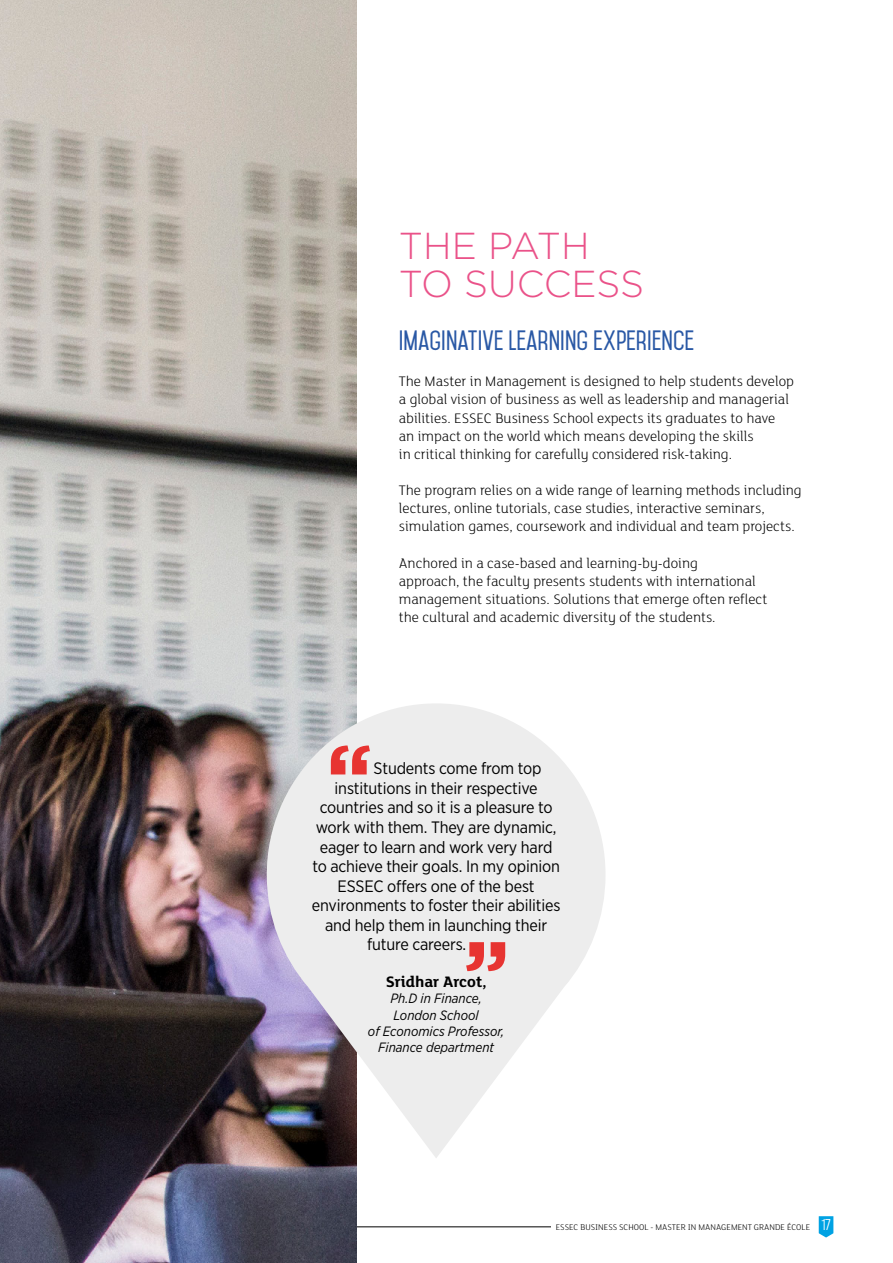
<style>
.page{position:relative;width:893px;height:1263px;background:#fff}
.page>*{position:absolute;margin:0;border:0;box-sizing:border-box;transform-origin:0 0}
.t1{font:300 37.5px/37.5px "Gotham";color:#ea5289}
.t2{font:600 24px "Mohave";color:#2958a5}
.t3{font:16.5px "Gotham Narrow";letter-spacing:-.01em;color:#000}
.t4{font:700 16.5px "FS Lola";color:#000}
.t5{font:300 15px/18.1px "FS Lola";color:#000}
.t6{font:italic 13.5px/16.2px "Gotham Narrow";color:#000;text-align:center}
.t7{font:300 9px "FS Lola";color:#000}
.s1{font-family:"Mohave";font-weight:400;font-size:13.5px;color:#fff}
</style>
<div class="page">
<svg style="left:819px;top:1216px;width:14px;height:21px"></svg>
<hr style="left:60px;top:1226px;width:637px;height:1px;background:#000">
<div style="left:551px;top:1218px;width:259px;height:17px;background:#fff"></div>
<img style="left:0;top:0;width:356px;height:1263px">
<svg style="left:267px;top:703px;width:338px;height:455px;fill:#ededed"></svg>
<svg style="left:331px;top:745px;width:39px;height:29px"></svg>
<svg style="left:466px;top:942px;width:39px;height:29px"></svg>
<h1 class="t1" style="left:399px;top:226px;width:247px">THE PATH<br>TO SUCCESS</h1>
<h2 class="t2" style="left:399px;top:326px;width:297px">IMAGINATIVE LEARNING EXPERIENCE</h2>
<p class="t5" style="left:399px;top:372px;width:397px">The Master in Management is designed to help students develop a global vision of business as well as leadership and managerial abilities. ESSEC Business School expects its graduates to have an impact on the world which means developing the skills<br>in critical thinking for carefully considered risk-taking.</p>
<p class="t5" style="left:399px;top:481px;width:404px">The program relies on a wide range of learning methods including lectures, online tutorials, case studies, interactive seminars, simulation games, coursework and individual and team projects.</p>
<p class="t5" style="left:399px;top:553px;width:370px">Anchored in a case-based and learning-by-doing<br>approach, the faculty presents students with international management situations. Solutions that emerge often reflect the cultural and academic diversity of the students.</p>
<p class="t3" style="left:374px;top:758px;width:169px">Students come from top</p>
<p class="t3" style="left:335px;top:778px;width:204px">institutions in their respective</p>
<p class="t3" style="left:320px;top:797px;width:234px">countries and so it is a pleasure to</p>
<p class="t3" style="left:316px;top:817px;width:242px">work with them. They are dynamic,</p>
<p class="t3" style="left:320px;top:836px;width:234px">eager to learn and work very hard</p>
<p class="t3" style="left:312px;top:856px;width:249px">to achieve their goals. In my opinion</p>
<p class="t3" style="left:338px;top:875px;width:199px">ESSEC offers one of the best</p>
<p class="t3" style="left:312px;top:895px;width:250px">environments to foster their abilities</p>
<p class="t3" style="left:325px;top:914px;width:224px">and help them in launching their</p>
<p class="t3" style="left:367px;top:934px;width:101px">future careers.</p>
<p class="t4" style="left:386px;top:970px;width:102px">Sridhar Arcot,</p>
<p class="t6" style="left:368px;top:990px;width:138px">Ph.D in Finance,<br>London School<br>of Economics Professor,<br>Finance department</p>
<p class="t7" style="left:556px;top:1221px;width:276px">ESSEC BUSINESS SCHOOL - MASTER IN MANAGEMENT GRANDE ÉCOLE <span class="s1">17</span></p>
</div>
